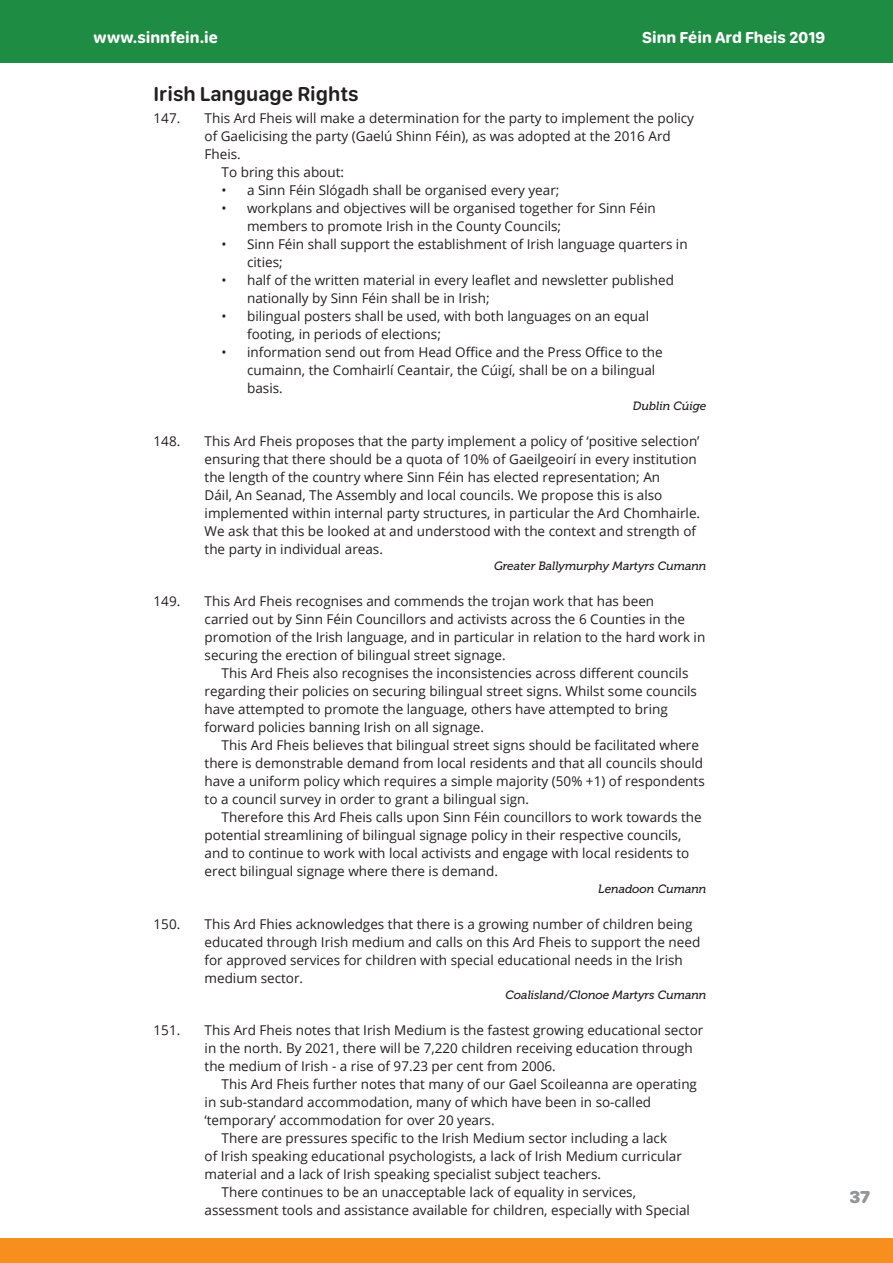
<style>
.page{position:relative;width:893px;height:1263px;background:#fff}
.page>*{position:absolute;margin:0;border:0;box-sizing:border-box;transform-origin:0 0}
.Heading{font:600 21px "SF Compact Rounded";color:#231f20}
.t1{font:900 18px "SF Compact Rounded";color:#939598}
.t2{font:700 16.5px "SF Compact Rounded";color:#fff}
.indent{font:13.5px/18px "Open Sans";color:#231f20}
.Bullet_point{font:13.5px/18px "Open Sans";color:#231f20}
.cumann{font:italic 12px "Museo 500";color:#231f20}
</style>
<div class="page">
<div style="left:0;top:0;width:893px;height:63px;background:#1e8c43"></div>
<div style="left:0;top:1238px;width:893px;height:25px;background:#f68f1e"></div>
<p class="t2" style="left:94px;top:28px;width:126px">www.sinnfein.ie</p>
<p class="t2" style="left:642px;top:28px;width:184px">Sinn Féin Ard Fheis 2019</p>
<p class="Heading" style="left:154px;top:81px;width:207px">Irish Language Rights</p>
<p class="indent" style="left:154px;top:109px;width:28px">147.</p>
<p class="indent" style="left:205px;top:109px;width:491px">This Ard Fheis will make a determination for the party to implement the policy of Gaelicising the party (Gaelú Shinn Féin), as was adopted at the 2016 Ard<br>Fheis.</p>
<p class="indent" style="left:222px;top:163px;width:124px">To bring this about:</p>
<p class="Bullet_point" style="left:222px;top:181px;width:339px">• a Sinn Féin Slógadh shall be organised every year;</p>
<p class="Bullet_point" style="left:247px;top:199px;width:410px;text-indent:-26px">• workplans and objectives will be organised together for Sinn Féin members to promote Irish in the County Councils;</p>
<p class="Bullet_point" style="left:247px;top:235px;width:442px;text-indent:-26px">• Sinn Féin shall support the establishment of Irish language quarters in cities;</p>
<p class="Bullet_point" style="left:247px;top:271px;width:428px;text-indent:-26px">• half of the written material in every leaflet and newsletter published nationally by Sinn Féin shall be in Irish;</p>
<p class="Bullet_point" style="left:247px;top:307px;width:404px;text-indent:-26px">• bilingual posters shall be used, with both languages on an equal footing, in periods of elections;</p>
<p class="Bullet_point" style="left:247px;top:343px;width:417px;text-indent:-26px">• information send out from Head Office and the Press Office to the cumainn, the Comhairlí Ceantair, the Cúigí, shall be on a bilingual basis.</p>
<p class="cumann" style="left:633px;top:399px;width:75px">Dublin Cúige</p>
<p class="indent" style="left:154px;top:431px;width:28px">148.</p>
<p class="indent" style="left:205px;top:431px;width:497px">This Ard Fheis proposes that the party implement a policy of ‘positive selection’ ensuring that there should be a quota of 10% of Gaeilgeoirí in every institution the length of the country where Sinn Féin has elected representation; An<br>Dáil, An Seanad, The Assembly and local councils. We propose this is also implemented within internal party structures, in particular the Ard Chomhairle.<br>We ask that this be looked at and understood with the context and strength of the party in individual areas.</p>
<p class="cumann" style="left:494px;top:559px;width:214px">Greater Ballymurphy Martyrs Cumann</p>
<p class="indent" style="left:154px;top:592px;width:28px">149.</p>
<p class="indent" style="left:205px;top:592px;width:502px">This Ard Fheis recognises and commends the trojan work that has been<br>carried out by Sinn Féin Councillors and activists across the 6 Counties in the promotion of the Irish language, and in particular in relation to the hard work in securing the erection of bilingual street signage.</p>
<p class="indent" style="left:205px;top:664px;width:494px;text-indent:17px">This Ard Fheis also recognises the inconsistencies across different councils regarding their policies on securing bilingual street signs. Whilst some councils have attempted to promote the language, others have attempted to bring forward policies banning Irish on all signage.</p>
<p class="indent" style="left:205px;top:736px;width:502px;text-indent:17px">This Ard Fheis believes that bilingual street signs should be facilitated where there is demonstrable demand from local residents and that all councils should have a uniform policy which requires a simple majority (50% +1) of respondents to a council survey in order to grant a bilingual sign.</p>
<p class="indent" style="left:205px;top:808px;width:499px;text-indent:17px">Therefore this Ard Fheis calls upon Sinn Féin councillors to work towards the potential streamlining of bilingual signage policy in their respective councils, and to continue to work with local activists and engage with local residents to erect bilingual signage where there is demand.</p>
<p class="cumann" style="left:598px;top:882px;width:110px">Lenadoon Cumann</p>
<p class="indent" style="left:154px;top:914px;width:28px">150.</p>
<p class="indent" style="left:205px;top:914px;width:497px">This Ard Fhies acknowledges that there is a growing number of children being educated through Irish medium and calls on this Ard Fheis to support the need for approved services for children with special educational needs in the Irish medium sector.</p>
<p class="cumann" style="left:506px;top:988px;width:202px">Coalisland/Clonoe Martyrs Cumann</p>
<p class="indent" style="left:154px;top:1021px;width:28px">151.</p>
<p class="indent" style="left:205px;top:1021px;width:500px">This Ard Fheis notes that Irish Medium is the fastest growing educational sector in the north. By 2021, there will be 7,220 children receiving education through the medium of Irish - a rise of 97.23 per cent from 2006.</p>
<p class="indent" style="left:205px;top:1075px;width:494px;text-indent:17px">This Ard Fheis further notes that many of our Gael Scoileanna are operating in sub-standard accommodation, many of which have been in so-called ‘temporary’ accommodation for over 20 years.</p>
<p class="indent" style="left:205px;top:1129px;width:479px;text-indent:17px">There are pressures specific to the Irish Medium sector including a lack of Irish speaking educational psychologists, a lack of Irish Medium curricular material and a lack of Irish speaking specialist subject teachers.</p>
<p class="indent" style="left:205px;top:1183px;width:487px;text-indent:17px">There continues to be an unacceptable lack of equality in services, assessment tools and assistance available for children, especially with Special</p>
<h2 class="t1" style="left:849px;top:1186px;width:22px">37</h2>
</div>
